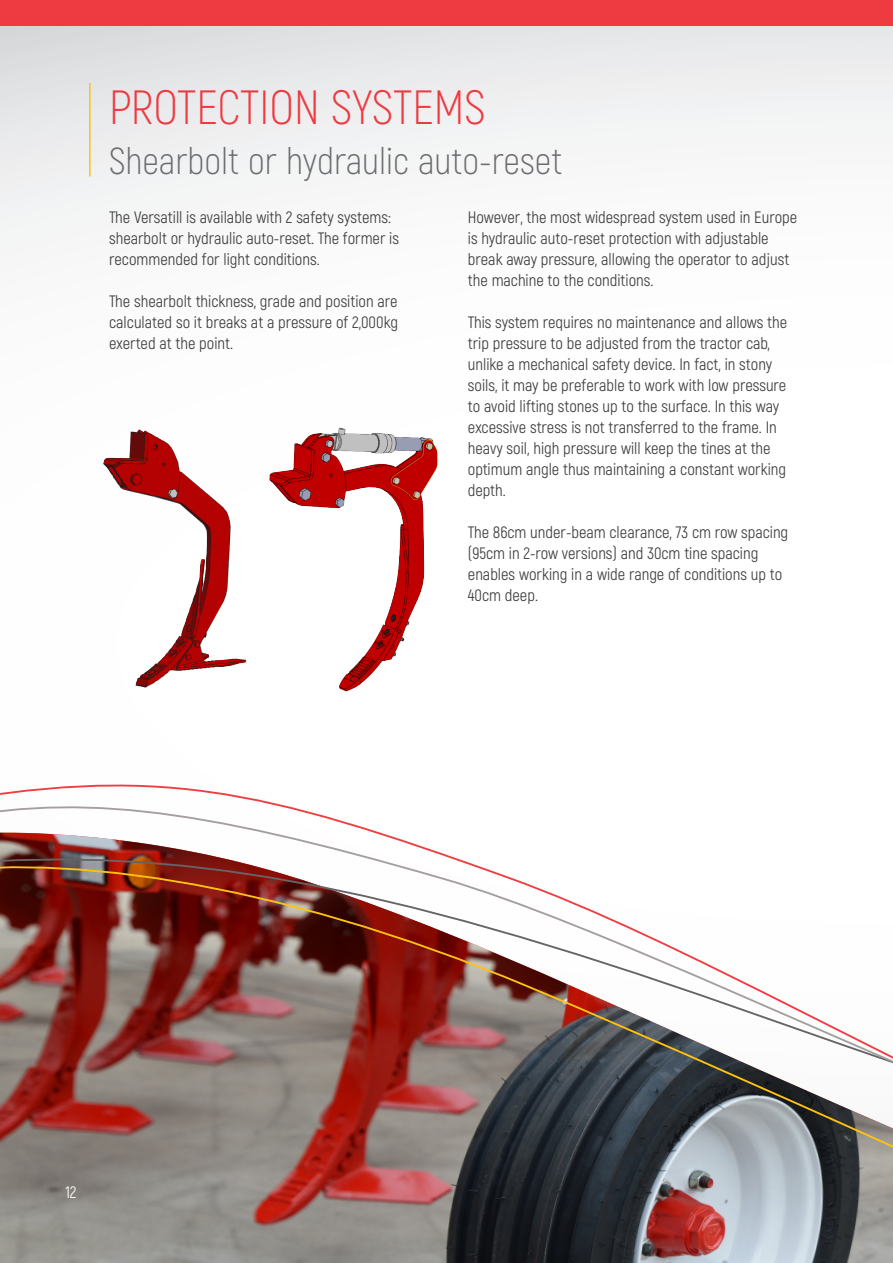
<style>
.page{position:relative;width:893px;height:1263px;background:#fff}
.page>*{position:absolute;margin:0;border:0;box-sizing:border-box;transform-origin:0 0}
.t1{font:300 48px "Akrobat";color:#ee3a41}
.t2{font:300 37.5px "Akrobat";color:#6c6d70}
.ESPANOL{font:16.5px/21px "Akrobat";color:#3e3e3f}
.ESPANOL-2{font:16.5px "Akrobat";color:#fff}
</style>
<div class="page">
<svg style="left:0;top:792px;width:893px;height:471px"></svg>
<div style="left:0;top:0;width:893px;height:26px;background:#ee3a41"></div>
<hr style="left:89px;top:83px;width:2px;height:93px;background:#fec210">
<img style="left:103px;top:429px;width:139px;height:259px">
<img style="left:242px;top:427px;width:197px;height:265px">
<p class="t1" style="left:109px;top:79px;width:378px">PROTECTION SYSTEMS</p>
<p class="t2" style="left:109px;top:139px;width:455px">Shearbolt or hydraulic auto-reset</p>
<p class="ESPANOL" style="left:109px;top:207px;width:291px">The Versatill is available with 2 safety systems: shearbolt or hydraulic auto-reset. The former is recommended for light conditions.</p>
<p class="ESPANOL" style="left:109px;top:291px;width:290px;text-align:justify">The shearbolt thickness, grade and position are calculated so it breaks at a pressure of 2,000kg exerted at the point.</p>
<p class="ESPANOL" style="left:468px;top:207px;width:331px">However, the most widespread system used in Europe is hydraulic auto-reset protection with adjustable break away pressure, allowing the operator to adjust the machine to the conditions.</p>
<p class="ESPANOL" style="left:468px;top:312px;width:321px">This system requires no maintenance and allows the trip pressure to be adjusted from the tractor cab, unlike a mechanical safety device. In fact, in stony soils, it may be preferable to work with low pressure to avoid lifting stones up to the surface. In this way excessive stress is not transferred to the frame. In heavy soil, high pressure will keep the tines at the optimum angle thus maintaining a constant working depth.</p>
<p class="ESPANOL" style="left:468px;top:522px;width:322px">The 86cm under-beam clearance, 73 cm row spacing (95cm in 2-row versions) and 30cm tine spacing enables working in a wide range of conditions up to 40cm deep.</p>
<p class="ESPANOL-2" style="left:65px;top:1183px;width:13px">12</p>
</div>
